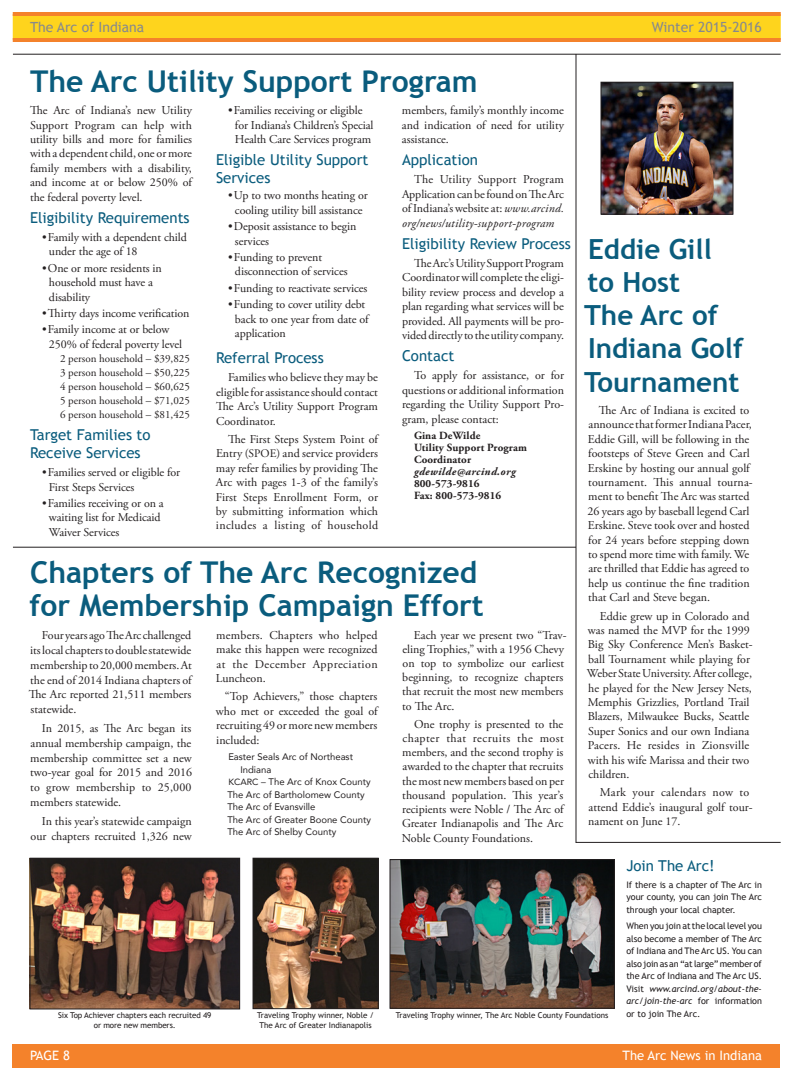
<style>
.page{position:relative;width:792px;height:1080px;background:#fff}
.page>*{position:absolute;margin:0;border:0;box-sizing:border-box;transform-origin:0 0}
.t1{font:700 30px/33px "Trebuchet MS";color:#0a5c7d}
.t2{font:700 27.7px/33.2px "Trebuchet MS";color:#0a5c7d}
.t3{font:15px/18px "Trebuchet MS";color:#0a5c7d}
.t4{font:14px "Trebuchet MS";color:#87898c}
.t5{font:13px "Trebuchet MS";color:#fff}
.t6{font:12px/14.4px "Adobe Garamond Pro";color:#231f20}
.t7{font:11px/14px "Adobe Garamond Pro";color:#231f20;text-align:justify}
.t8{font:700 11px/12px "Adobe Garamond Pro";letter-spacing:.01em;color:#231f20}
.t9{font:italic 700 11px "Adobe Garamond Pro";letter-spacing:.04em;color:#231f20}
.t10{font:9.5px "Avenir";color:#231f20}
.t11{font:9px/12.5px "Trebuchet MS";color:#231f20;text-align:justify}
.t12{font:8px/10px "Trebuchet MS";color:#231f20;text-align:center}
.s1{font-style:italic}
.s2{font-size:11.5px}
.s3{font-size:9px}
</style>
<div class="page">
<div style="left:13px;top:14px;width:768px;height:26px;background:#fed41d"></div>
<hr style="left:13px;top:38px;width:768px;height:4px;background:#f4822b">
<hr style="left:13px;top:12px;width:768px;height:4px;background:#f4822b">
<div style="left:12px;top:1044px;width:768px;height:24px;background:#f4822b"></div>
<hr style="left:13px;top:54px;width:768px;height:1px;background:#231f20">
<img style="left:602px;top:84px;width:130px;height:129px">
<div style="left:600px;top:82px;width:134px;height:133px;border:1px solid #231f20"></div>
<img style="left:32px;top:860px;width:206px;height:147px">
<div style="left:30px;top:858px;width:210px;height:151px;border:1px solid #231f20"></div>
<img style="left:255px;top:860px;width:122px;height:147px">
<div style="left:253px;top:858px;width:126px;height:151px;border:1px solid #231f20"></div>
<img style="left:392px;top:861px;width:221px;height:146px">
<div style="left:390px;top:859px;width:225px;height:150px;border:1px solid #231f20"></div>
<hr style="left:13px;top:547px;width:563px;height:1px;background:#231f20">
<hr style="left:576px;top:54px;width:1px;height:789px;background:#231f20">
<hr style="left:576px;top:842px;width:205px;height:1px;background:#231f20">
<p class="t4" style="left:30px;top:19px;width:116px">The Arc of Indiana</p>
<p class="t4" style="left:652px;top:19px;width:112px">Winter 2015-2016</p>
<h1 class="t1" style="left:30px;top:65px;width:449px">The Arc Utility Support Program</h1>
<p class="t6" style="left:30px;top:104px;width:164px;text-align:justify">The Arc of Indiana’s new Utility Support Program can help with utility bills and more for families with a dependent child, one or more family members with a disability, and income at or below 250% of the federal poverty level.</p>
<p class="t3" style="left:30px;top:208px;width:161px">Eligibility Requirements</p>
<p class="t6" style="left:49px;top:230px;width:139px;text-indent:-7px">•Family with a dependent child under the age of 18</p>
<p class="t6" style="left:49px;top:261px;width:114px;text-indent:-7px">•One or more residents in household must have a disability</p>
<p class="t6" style="left:42px;top:306px;width:149px">•Thirty days income verification</p>
<p class="t6" style="left:49px;top:323px;width:135px;text-indent:-7px">•Family income at or below<br>250% of federal poverty level</p>
<p class="t7" style="left:60px;top:352px;width:131px">2 person household – $39,825<br>3 person household – $50,225<br>4 person household – $60,625<br>5 person household – $71,025<br>6 person household – $81,425</p>
<p class="t3" style="left:30px;top:426px;width:122px">Target Families to<br>Receive Services</p>
<p class="t6" style="left:49px;top:466px;width:133px;text-indent:-7px">•Families served or eligible for<br>First Steps Services</p>
<p class="t6" style="left:49px;top:496px;width:116px;text-indent:-7px">•Families receiving or on a waiting list for Medicaid<br>Waiver Services</p>
<p class="t6" style="left:402px;top:104px;width:164px;text-align:justify">members, family’s monthly income and indication of need for utility assistance.</p>
<p class="t3" style="left:402px;top:151px;width:78px">Application</p>
<p class="t6" style="left:402px;top:173px;width:164px;text-align:justify;text-indent:12px">The Utility Support Program Application can be found on The Arc of Indiana’s website at: <span class="s1">www.arcind. org/news/utility-support-program</span></p>
<p class="t3" style="left:402px;top:234px;width:170px">Eligibility Review Process</p>
<p class="t6" style="left:402px;top:256px;width:164px;text-align:justify;text-indent:12px">The Arc’s Utility Support Program Coordinator will complete the eligi&shy;bility review process and develop a plan regarding what services will be provided. All payments will be pro&shy;vided directly to the utility company.</p>
<p class="t3" style="left:402px;top:347px;width:54px">Contact</p>
<p class="t6" style="left:402px;top:369px;width:164px;text-align:justify;text-indent:12px">To apply for assistance, or for questions or additional information regarding the Utility Support Pro&shy;gram, please contact:</p>
<p class="t8" style="left:414px;top:429px;width:114px">Gina DeWilde<br>Utility Support Program<br>Coordinator</p>
<p class="t9" style="left:414px;top:465px;width:103px">gdewilde@arcind.org</p>
<p class="t8" style="left:414px;top:477px;width:89px">800-573-9816<br>Fax: 800-573-9816</p>
<p class="t6" style="left:235px;top:104px;width:140px;text-indent:-7px">•Families receiving or eligible for Indiana’s Children’s Special<br>Health Care Services program</p>
<p class="t3" style="left:216px;top:151px;width:154px">Eligible Utility Support<br>Services</p>
<p class="t6" style="left:228px;top:189px;width:141px;text-align:center">•Up to two months heating or cooling utility bill assistance</p>
<p class="t6" style="left:235px;top:220px;width:123px;text-indent:-7px">•Deposit assistance to begin services</p>
<p class="t6" style="left:235px;top:250px;width:114px;text-indent:-7px">•Funding to prevent disconnection of services</p>
<p class="t6" style="left:228px;top:281px;width:141px">•Funding to reactivate services</p>
<p class="t6" style="left:235px;top:298px;width:135px;text-indent:-7px">•Funding to cover utility debt back to one year from date of application</p>
<p class="t3" style="left:216px;top:349px;width:109px">Referral Process</p>
<p class="t6" style="left:216px;top:371px;width:164px;text-align:justify;text-indent:12px">Families who believe they may be eligible for assistance should contact The Arc’s Utility Support Program Coordinator.</p>
<p class="t6" style="left:216px;top:432px;width:164px;text-align:justify;text-indent:12px">The First Steps System Point of Entry (<span class="s2">SPOE</span>) and service providers may refer families by providing The Arc with pages 1-3 of the family’s First Steps Enrollment Form, or by submitting information which includes a listing of household</p>
<h1 class="t1" style="left:29px;top:556px;width:456px">Chapters of The Arc Recognized for Membership Campaign Effort</h1>
<p class="t6" style="left:29px;top:628px;width:165px;line-height:14.8px;text-align:justify;text-indent:13px">Four years ago The Arc challenged its local chapters to double statewide membership to 20,000 members. At the end of 2014 Indiana chapters of The Arc reported 21,511 members statewide.</p>
<p class="t6" style="left:30px;top:721px;width:163px;line-height:14.8px;text-align:justify;text-indent:12px">In 2015, as The Arc began its annual membership campaign, the membership committee set a new two-year goal for 2015 and 2016 to grow membership to 25,000 members statewide.</p>
<p class="t6" style="left:31px;top:814px;width:163px;line-height:14.8px;text-align:right">In this year’s statewide campaign our chapters recruited 1,326 new</p>
<p class="t6" style="left:402px;top:628px;width:166px;text-indent:12px">Each year we present two “Trav&shy;eling Trophies,” with a 1956 Chevy on top to symbolize our earliest beginning, to recognize chapters that recruit the most new members to The Arc.</p>
<p class="t6" style="left:402px;top:717px;width:164px;text-align:justify;text-indent:12px">One trophy is presented to the chapter that recruits the most members, and the second trophy is awarded to the chapter that recruits the most new members based on per thousand population. This year’s recipients were Noble / The Arc of Greater Indianapolis and The Arc Noble County Foundations.</p>
<p class="t6" style="left:216px;top:628px;width:163px;text-align:justify">members. Chapters who helped make this happen were recognized at the December Appreciation Luncheon.</p>
<p class="t6" style="left:216px;top:690px;width:163px;text-align:justify;text-indent:9px">“Top Achievers,” those chapters who met or exceeded the goal of recruiting 49 or more new members included:</p>
<p class="t10" style="left:228px;top:749px;width:126px">Easter Seals Arc of Northeast</p>
<p class="t10" style="left:240px;top:762px;width:32px">Indiana</p>
<p class="t10" style="left:228px;top:774px;width:144px"><span class="s3">KCARC</span> – The Arc of Knox County</p>
<p class="t10" style="left:227px;top:787px;width:139px">The Arc of Bartholomew County</p>
<p class="t10" style="left:227px;top:799px;width:90px">The Arc of Evansville</p>
<p class="t10" style="left:227px;top:812px;width:145px">The Arc of Greater Boone County</p>
<p class="t10" style="left:227px;top:824px;width:110px">The Arc of Shelby County</p>
<h2 class="t2" style="left:584px;top:232px;width:161px">Eddie Gill<br>to Host<br>The Arc of<br>Indiana Golf<br>Tournament</h2>
<p class="t6" style="left:588px;top:403px;width:167px;text-indent:11px">The Arc of Indiana is excited to announce that former Indiana Pacer, Eddie Gill, will be following in the footsteps of Steve Green and Carl Erskine by hosting our annual golf tournament. This annual tourna&shy;ment to benefit The Arc was started 26 years ago by baseball legend Carl Erskine. Steve took over and hosted for 24 years before stepping down to spend more time with family. We are thrilled that Eddie has agreed to help us continue the fine tradition that Carl and Steve began.</p>
<p class="t6" style="left:587px;top:609px;width:167px;text-indent:13px">Eddie grew up in Colorado and was named the MVP for the 1999<br>Big Sky Conference Men’s Basket&shy;ball Tournament while playing for<br>Weber State University. After college, he played for the New Jersey Nets,<br>Memphis Grizzlies, Portland Trail<br>Blazers, Milwaukee Bucks, Seattle<br>Super Sonics and our own Indiana<br>Pacers. He resides in Zionsville with his wife Marissa and their two children.</p>
<p class="t6" style="left:588px;top:786px;width:166px;text-indent:12px">Mark your calendars now to attend Eddie’s inaugural golf tour&shy;nament on June 17.</p>
<p class="t12" style="left:58px;top:1011px;width:155px">Six Top Achiever chapters each recruited 49 or more new members.</p>
<p class="t12" style="left:257px;top:1010px;width:118px;text-align:left">Traveling Trophy winner, Noble /<br>The Arc of Greater Indianapolis</p>
<p class="t12" style="left:396px;top:1010px;width:214px">Traveling Trophy winner, The Arc Noble County Foundations</p>
<p class="t3" style="left:626px;top:857px;width:90px">Join The Arc!</p>
<p class="t11" style="left:626px;top:878px;width:137px">If there is a chapter of The Arc in your county, you can join The Arc through your local chapter.</p>
<p class="t11" style="left:626px;top:920px;width:137px">When you join at the local level you also become a member of The Arc of Indiana and The Arc US. You can also join as an “at large” member of the Arc of Indiana and The Arc US.<br>Visit <span class="s1">www.arcind.org/about-the&shy;arc/join-the-arc</span> for information or to join The Arc.</p>
<p class="t5" style="left:30px;top:1048px;width:41px">PAGE 8</p>
<p class="t5" style="left:623px;top:1048px;width:141px">The Arc News in Indiana</p>
</div>
